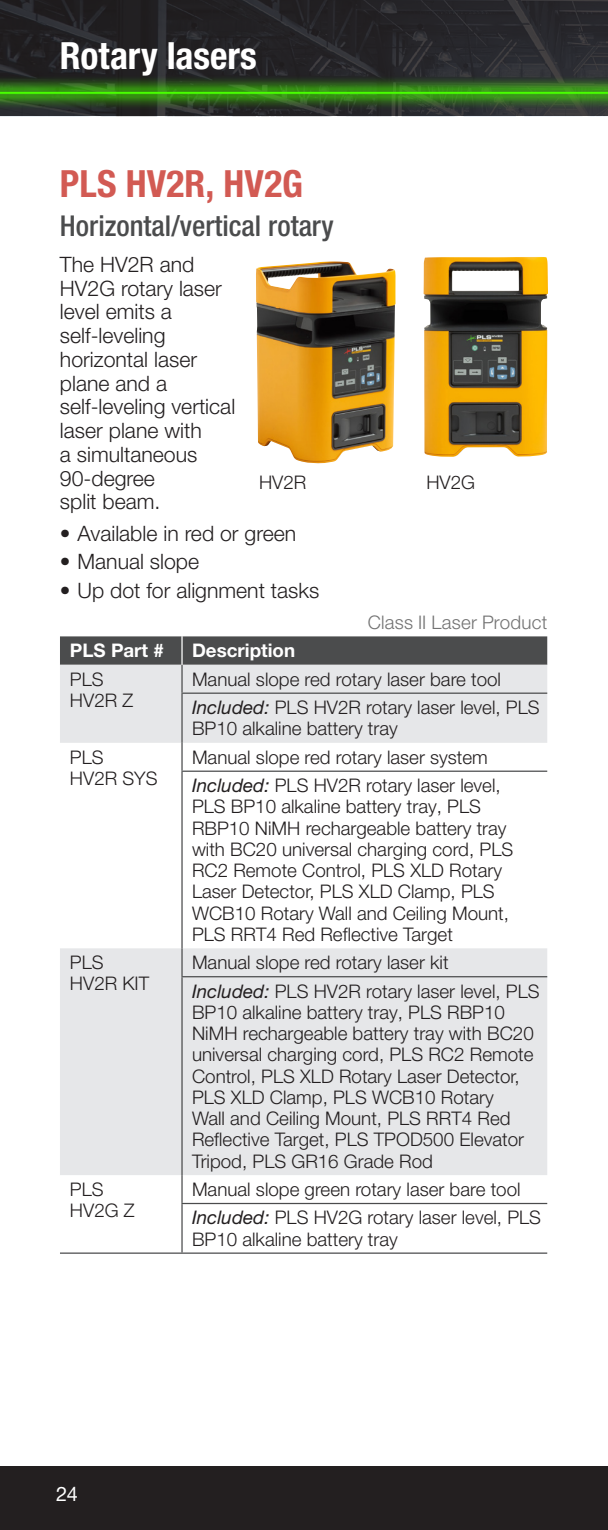
<style>
.page{position:relative;width:608px;height:1530px;background:#fff}
.page>*{position:absolute;margin:0;border:0;box-sizing:border-box;transform-origin:0 0}
.Headline-product_pag{font:700 condensed 37.5px "Helvetica Neue LT Pro";letter-spacing:.005em;color:#d25a53}
.Page_headers{font:700 condensed 37.5px "Helvetica Neue LT Pro";color:#fff}
.Subhead-85__black{font:500 condensed 28.75px "Helvetica Neue LT Pro";color:#4b4c4d}
.Body_copy-light{font:300 21.25px/23.8px "Helvetica Neue LT Pro";color:#231f20}
.Bulleted_copy{font:300 21.25px "Helvetica Neue LT Pro";color:#231f20}
.t1{font:20px "Helvetica Neue LT Pro";color:#fff}
.Table_copy{font:300 18.75px/21.2px "Helvetica Neue LT Pro";color:#231f20}
.t2{font:300 18.75px "Helvetica Neue LT Pro";letter-spacing:.01em;color:#737373}
.Table-copy-bold-rev{font:700 18.75px "Helvetica Neue LT Pro";color:#fff}
.Caption-product{font:300 18.75px "Helvetica Neue LT Pro";color:#231f20}
.s1{font-weight:400;font-style:italic}
</style>
<div class="page">
<div style="left:0;top:1466px;width:608px;height:64px;background:#231f20"></div>
<img style="left:0;top:0;width:608px;height:58px">
<img style="left:0;top:58px;width:608px;height:59px">
<svg style="left:60px;top:693px;width:487px;height:482px;fill:#e6e7e9"></svg>
<hr style="left:181px;top:693px;width:366px;height:1px;background:#4b4c4d">
<hr style="left:181px;top:694px;width:1px;height:49px;background:#4b4c4d">
<svg style="left:181px;top:743px;width:1px;height:28px"></svg>
<hr style="left:181px;top:771px;width:366px;height:1px;background:#4b4c4d">
<hr style="left:181px;top:772px;width:1px;height:176px;background:#4b4c4d">
<svg style="left:181px;top:948px;width:1px;height:28px"></svg>
<hr style="left:181px;top:976px;width:366px;height:1px;background:#4b4c4d">
<hr style="left:181px;top:977px;width:1px;height:198px;background:#4b4c4d">
<svg style="left:181px;top:1175px;width:1px;height:28px"></svg>
<hr style="left:181px;top:1204px;width:1px;height:49px;background:#4b4c4d">
<svg style="left:60px;top:636px;width:487px;height:57px;background:#98999b"></svg>
<hr style="left:181px;top:1203px;width:366px;height:1px;background:#4b4c4d">
<hr style="left:182px;top:1253px;width:365px;height:1px;background:#4b4c4d">
<hr style="left:60px;top:1253px;width:122px;height:1px;background:#4b4c4d">
<img style="left:423px;top:257px;width:125px;height:200px">
<img style="left:256px;top:262px;width:139px;height:202px">
<p class="Page_headers" style="left:60px;top:33px;width:198px">Rotary lasers</p>
<p class="Headline-product_pag" style="left:60px;top:161px;width:244px">PLS HV2R, HV2G</p>
<p class="Subhead-85__black" style="left:60px;top:208px;width:275px">Horizontal/vertical rotary</p>
<p class="Body_copy-light" style="left:60px;top:252px;width:177px">The HV2R and<br>HV2G rotary laser level emits a self-leveling horizontal laser plane and a self-leveling vertical laser plane with<br>a simultaneous<br>90-degree<br>split beam.</p>
<p class="Bulleted_copy" style="left:60px;top:520px;width:238px">• Available in red or green</p>
<p class="Bulleted_copy" style="left:60px;top:549px;width:141px">• Manual slope</p>
<p class="Bulleted_copy" style="left:60px;top:577px;width:261px">• Up dot for alignment tasks</p>
<p class="Caption-product" style="left:259px;top:471px;width:49px">HV2R</p>
<p class="Caption-product" style="left:426px;top:471px;width:50px">HV2G</p>
<p class="t2" style="left:367px;top:611px;width:181px">Class II Laser Product</p>
<p class="Table-copy-bold-rev" style="left:70px;top:639px;width:95px">PLS Part #</p>
<p class="Table-copy-bold-rev" style="left:192px;top:639px;width:105px">Description</p>
<p class="Table_copy" style="left:70px;top:668px;width:65px">PLS<br>HV2R Z</p>
<p class="Table_copy" style="left:192px;top:668px;width:310px">Manual slope red rotary laser bare tool</p>
<p class="Table_copy" style="left:192px;top:696px;width:349px"><span class="s1">Included:</span> PLS HV2R rotary laser level, PLS<br>BP10 alkaline battery tray</p>
<p class="Table_copy" style="left:70px;top:746px;width:89px">PLS<br>HV2R SYS</p>
<p class="Table_copy" style="left:192px;top:746px;width:297px">Manual slope red rotary laser system</p>
<p class="Table_copy" style="left:192px;top:774px;width:322px"><span class="s1">Included:</span> PLS HV2R rotary laser level, PLS BP10 alkaline battery tray, PLS RBP10 NiMH rechargeable battery tray with BC20 universal charging cord, PLS RC2 Remote Control, PLS XLD Rotary Laser Detector, PLS XLD Clamp, PLS WCB10 Rotary Wall and Ceiling Mount, PLS RRT4 Red Reflective Target</p>
<p class="Table_copy" style="left:70px;top:952px;width:81px">PLS<br>HV2R KIT</p>
<p class="Table_copy" style="left:192px;top:952px;width:258px">Manual slope red rotary laser kit</p>
<p class="Table_copy" style="left:192px;top:980px;width:349px"><span class="s1">Included:</span> PLS HV2R rotary laser level, PLS BP10 alkaline battery tray, PLS RBP10<br>NiMH rechargeable battery tray with BC20 universal charging cord, PLS RC2 Remote Control, PLS XLD Rotary Laser Detector, PLS XLD Clamp, PLS WCB10 Rotary<br>Wall and Ceiling Mount, PLS RRT4 Red Reflective Target, PLS TPOD500 Elevator Tripod, PLS GR16 Grade Rod</p>
<p class="Table_copy" style="left:70px;top:1178px;width:66px">PLS<br>HV2G Z</p>
<p class="Table_copy" style="left:192px;top:1178px;width:330px">Manual slope green rotary laser bare tool</p>
<p class="Table_copy" style="left:192px;top:1207px;width:350px"><span class="s1">Included:</span> PLS HV2G rotary laser level, PLS<br>BP10 alkaline battery tray</p>
<p class="t1" style="left:56px;top:1481px;width:23px">24</p>
</div>
